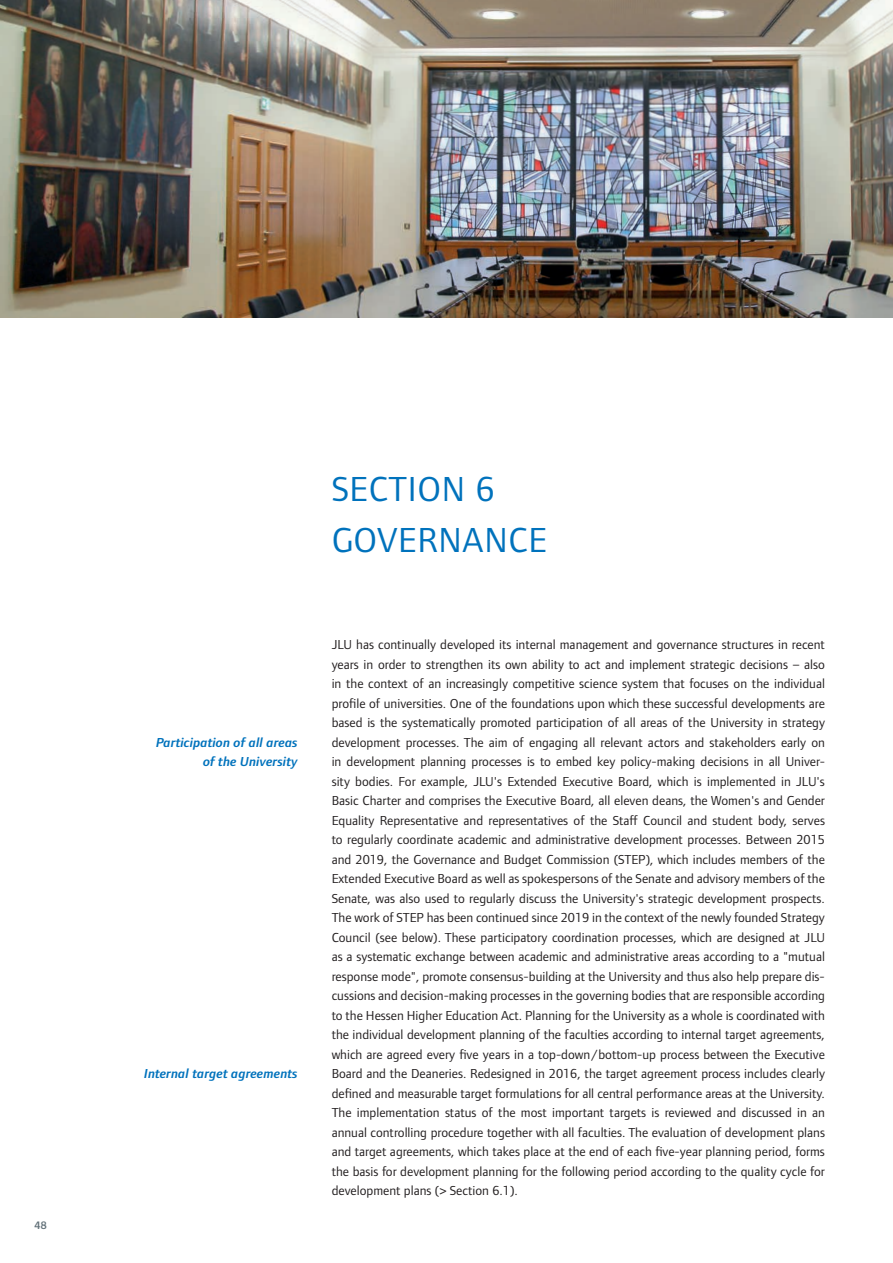
<style>
.page{position:relative;width:893px;height:1263px;background:#fff}
.page>*{position:absolute;margin:0;border:0;box-sizing:border-box;transform-origin:0 0}
.t1{font:36px/51px "Foundry Form Sans";letter-spacing:.02em;color:#0072bc}
.t2{font:13.5px/19.5px "Foundry Form Sans";color:#231f20;text-align:justify}
.t3{font:italic 600 13.5px/19.5px "Foundry Form Sans";color:#0072bc;text-align:right}
.t4{font:600 11.25px "Foundry Form Sans";color:#627179}
</style>
<div class="page">
<img style="left:0;top:0;width:893px;height:318px">
<p class="t4" style="left:34px;top:1218px;width:15px">48</p>
<h1 class="t1" style="left:332px;top:463px;width:216px">SECTION 6<br>GOVERNANCE</h1>
<p class="t3" style="left:156px;top:732px;width:143px">Participation of all areas of the University</p>
<p class="t3" style="left:144px;top:1064px;width:155px">Internal target agreements</p>
<p class="t2" style="left:332px;top:635px;width:495px">JLU has continually developed its internal management and governance structures in recent years in order to strengthen its own ability to act and implement strategic decisions – also in the context of an increasingly competitive science system that focuses on the individual profile of universities. One of the foundations upon which these successful developments are based is the systematically promoted participation of all areas of the University in strategy development processes. The aim of engaging all relevant actors and stakeholders early on in development planning processes is to embed key policy-making decisions in all Univer&shy;sity bodies. For example, JLU's Extended Executive Board, which is implemented in JLU's Basic Charter and comprises the Executive Board, all eleven deans, the Women's and Gender Equality Representative and representatives of the Staff Council and student body, serves to regularly coordinate academic and administrative development processes. Between 2015 and 2019, the Governance and Budget Commission (STEP), which includes members of the Extended Executive Board as well as spokespersons of the Senate and advisory members of the Senate, was also used to regularly discuss the University's strategic development prospects.<br>The work of STEP has been continued since 2019 in the context of the newly founded Strategy Council (see below). These participatory coordination processes, which are designed at JLU as a systematic exchange between academic and administrative areas according to a "mutual response mode", promote consensus-building at the University and thus also help prepare dis&shy;cussions and decision-making processes in the governing bodies that are responsible according to the Hessen Higher Education Act. Planning for the University as a whole is coordinated with the individual development planning of the faculties according to internal target agreements, which are agreed every five years in a top-down/bottom-up process between the Executive Board and the Deaneries. Redesigned in 2016, the target agreement process includes clearly defined and measurable target formulations for all central performance areas at the University.<br>The implementation status of the most important targets is reviewed and discussed in an annual controlling procedure together with all faculties. The evaluation of development plans and target agreements, which takes place at the end of each five-year planning period, forms the basis for development planning for the following period according to the quality cycle for development plans (&gt; Section 6.1).</p>
</div>
